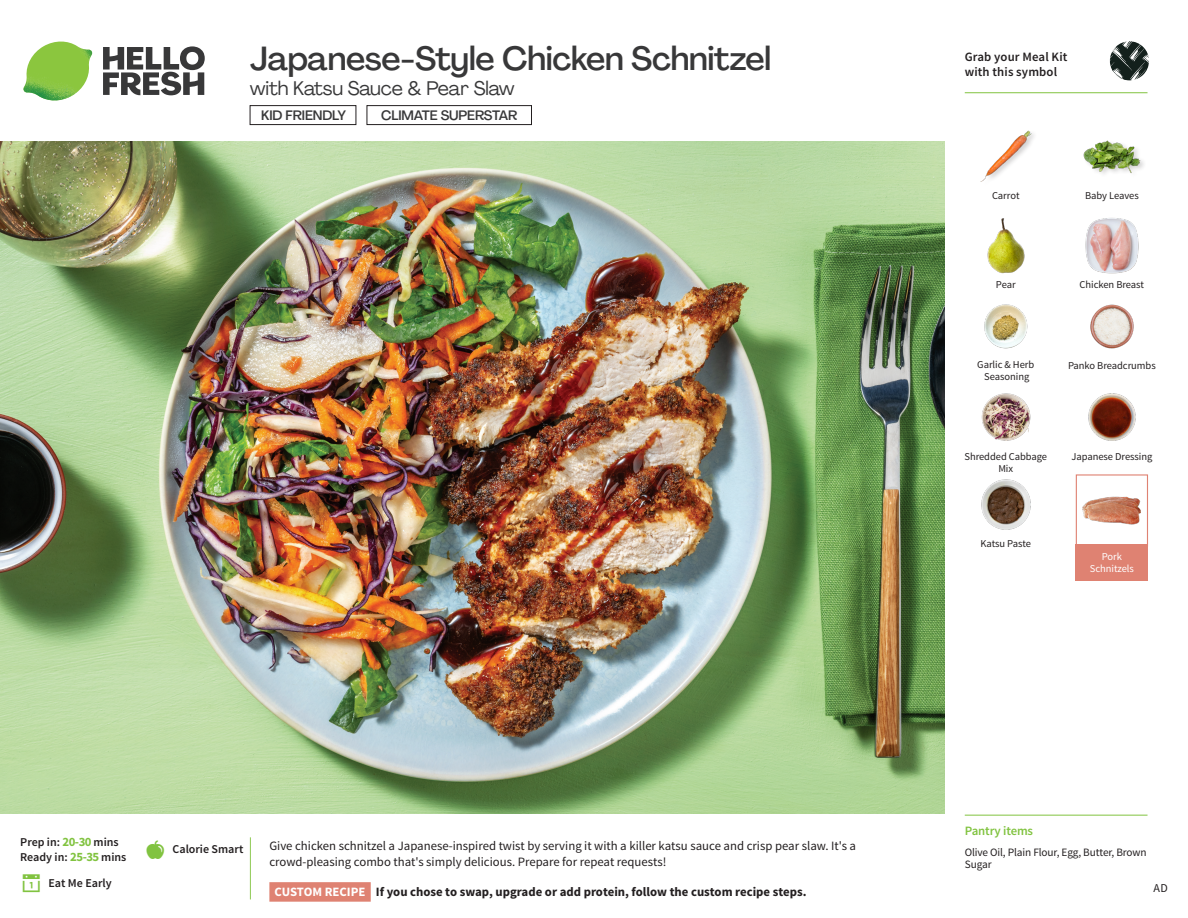
<style>
.page{position:relative;width:1188px;height:918px;background:#fff}
.page>*{position:absolute;margin:0;border:0;box-sizing:border-box;transform-origin:0 0}
._15_Titel_UK{font:500 33px "Agrandir";letter-spacing:-.01em;color:#383839}
._15_Titel_UK-2{font:19.5px "Agrandir";letter-spacing:-.01em;color:#383839}
.t1{font:500 13.5px "Agrandir";letter-spacing:-.01em;color:#383839}
.Step_6_Text_AU{font:12.75px/16.5px "Source Sans Pro";color:#231f20}
.Step_6_Text_AU-2{font:700 12.75px "Source Sans Pro";color:#231f20}
.t2{font:600 12.75px/15px "Source Sans Pro";letter-spacing:.01em;color:#231f20}
._04_Headers_Front{font:600 12.75px "Source Sans Pro";letter-spacing:-.01em;color:#81c340}
._04_Intro{font:600 12px "Source Sans Pro";color:#231f20}
.t3{font:12px "Source Sans Pro";color:#231f20}
._05_Pantry{font:11.25px/12px "Source Sans Pro";letter-spacing:-.01em;color:#231f20}
._18_FRONT_ingredients{font:10.5px/12px "Source Sans Pro";letter-spacing:-.005em;color:#231f20;text-align:center}
._18_FRONT_ingredients-2{font:10.5px/12px "Source Sans Pro";letter-spacing:-.005em;color:#fff;text-align:center}
.s1{font-weight:700;font-size:12.75px;color:#81c340}
.s2{color:#fff}
</style>
<div class="page">
<svg style="left:103px;top:46px;width:102px;height:49px"></svg>
<img style="left:23px;top:42px;width:69px;height:59px">
<svg style="left:250px;top:837px;width:121px;height:65px"></svg>
<img style="left:0;top:142px;width:945px;height:672px">
<div style="left:1076px;top:474px;width:72px;height:73px;border:1px solid #df8272"></div>
<div style="left:1076px;top:544px;width:72px;height:37px;background:#df8272"></div>
<img style="left:1083px;top:496px;width:57px;height:29px">
<img style="left:1090px;top:304px;width:44px;height:45px">
<img style="left:1088px;top:393px;width:48px;height:48px">
<img style="left:981px;top:393px;width:50px;height:48px">
<img style="left:981px;top:479px;width:50px;height:51px">
<img style="left:984px;top:304px;width:44px;height:45px">
<img style="left:987px;top:218px;width:38px;height:56px">
<img style="left:1085px;top:218px;width:54px;height:56px">
<img style="left:980px;top:130px;width:54px;height:52px">
<div style="left:1082px;top:140px;width:65px;height:40px;background:#231f20;opacity:.2"></div>
<img style="left:1083px;top:140px;width:58px;height:40px">
<svg style="left:1092px;top:41px;width:57px;height:53px"></svg>
<hr style="left:965px;top:815px;width:183px;height:1px;background:#81c340">
<hr style="left:965px;top:92px;width:183px;height:1px;background:#81c340">
<div style="left:250px;top:105px;width:106px;height:20px;border:1px solid #231f20"></div>
<div style="left:367px;top:105px;width:165px;height:20px;border:1px solid #231f20"></div>
<p class="_15_Titel_UK" style="left:250px;top:38px;width:523px">Japanese-Style Chicken Schnitzel</p>
<p class="_15_Titel_UK-2" style="left:250px;top:76px;width:266px">with Katsu Sauce &amp; Pear Slaw</p>
<p class="t1" style="left:261px;top:107px;width:86px">KID FRIENDLY</p>
<p class="t1" style="left:381px;top:107px;width:138px">CLIMATE SUPERSTAR</p>
<p class="_04_Intro" style="left:20px;top:835px;width:100px">Prep in: <span class="s1">20-30</span> mins</p>
<p class="_04_Intro" style="left:20px;top:850px;width:108px">Ready in: <span class="s1">25-35</span> mins</p>
<p class="_04_Intro" style="left:48px;top:876px;width:65px">Eat Me Early</p>
<p class="_04_Intro" style="left:172px;top:842px;width:72px">Calorie Smart</p>
<p class="Step_6_Text_AU" style="left:269px;top:838px;width:588px">Give chicken schnitzel a Japanese-inspired twist by serving it with a killer katsu sauce and crisp pear slaw. It's a crowd-pleasing combo that's simply delicious. Prepare for repeat requests!</p>
<p class="Step_6_Text_AU-2" style="left:275px;top:883px;width:533px"><span class="s2">CUSTOM RECIPE</span> If you chose to swap, upgrade or add protein, follow the custom recipe steps.</p>
<p class="t2" style="left:965px;top:50px;width:104px">Grab your Meal Kit with this symbol</p>
<p class="_18_FRONT_ingredients" style="left:992px;top:189px;width:29px">Carrot</p>
<p class="_18_FRONT_ingredients" style="left:1085px;top:189px;width:55px">Baby Leaves</p>
<p class="_18_FRONT_ingredients" style="left:996px;top:279px;width:21px">Pear</p>
<p class="_18_FRONT_ingredients" style="left:1080px;top:279px;width:66px">Chicken Breast</p>
<p class="_18_FRONT_ingredients" style="left:977px;top:359px;width:58px">Garlic &amp; Herb</p>
<p class="_18_FRONT_ingredients" style="left:1068px;top:360px;width:89px">Panko Breadcrumbs</p>
<p class="_18_FRONT_ingredients" style="left:984px;top:371px;width:47px">Seasoning</p>
<p class="_18_FRONT_ingredients" style="left:964px;top:451px;width:84px">Shredded Cabbage<br>Mix</p>
<p class="_18_FRONT_ingredients" style="left:1071px;top:450px;width:82px">Japanese Dressing</p>
<p class="_18_FRONT_ingredients" style="left:980px;top:538px;width:52px">Katsu Paste</p>
<p class="_18_FRONT_ingredients-2" style="left:1090px;top:551px;width:46px">Pork<br>Schnitzels</p>
<p class="_04_Headers_Front" style="left:965px;top:822px;width:70px">Pantry items</p>
<p class="_05_Pantry" style="left:965px;top:847px;width:183px">Olive Oil, Plain Flour, Egg, Butter, Brown<br>Sugar</p>
<p class="t3" style="left:1154px;top:880px;width:16px">AD</p>
</div>
